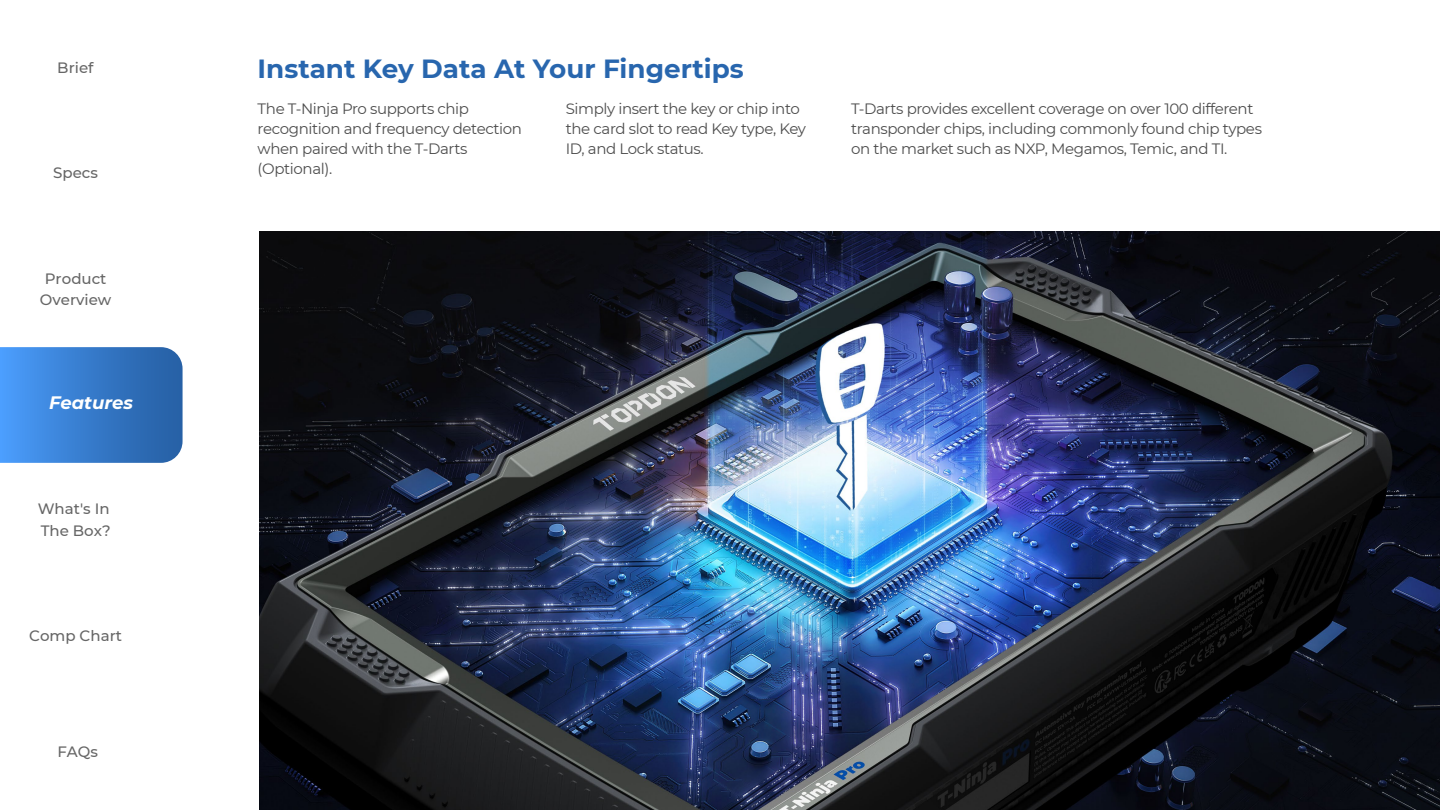
<style>
.page{position:relative;width:1440px;height:810px;background:#fff}
.page>*{position:absolute;margin:0;border:0;box-sizing:border-box;transform-origin:0 0}
.t1{font:700 26.25px "Montserrat";color:#2866ae}
.t2{font:italic 700 18px "Montserrat";color:#fff}
.t3{font:15px/20.2px "Montserrat";letter-spacing:-.025em;color:#4d4d4d}
.t4{font:500 15px/21.6px "Montserrat";color:#666;text-align:center}
</style>
<div class="page">
<img style="left:260px;top:231px;width:1180px;height:579px">
<svg style="left:0;top:347px;width:183px;height:116px"></svg>
<p class="t4" style="left:57px;top:56px;width:38px">Brief</p>
<h1 class="t1" style="left:258px;top:49px;width:488px">Instant Key Data At Your Fingertips</h1>
<p class="t4" style="left:53px;top:161px;width:46px">Specs</p>
<p class="t4" style="left:40px;top:267px;width:73px">Product<br>Overview</p>
<p class="t2" style="left:49px;top:390px;width:86px">Features</p>
<p class="t4" style="left:38px;top:498px;width:74px;text-align:left">What's In<br>The Box?</p>
<p class="t4" style="left:29px;top:624px;width:94px">Comp Chart</p>
<p class="t4" style="left:57px;top:740px;width:42px">FAQs</p>
<p class="t3" style="left:258px;top:98px;width:266px">The T-Ninja Pro supports chip recognition and frequency detection when paired with the T-Darts (Optional).</p>
<p class="t3" style="left:566px;top:98px;width:242px">Simply insert the key or chip into the card slot to read Key type, Key<br>ID, and Lock status.</p>
<p class="t3" style="left:851px;top:98px;width:412px">T-Darts provides excellent coverage on over 100 different transponder chips, including commonly found chip types on the market such as NXP, Megamos, Temic, and TI.</p>
</div>
